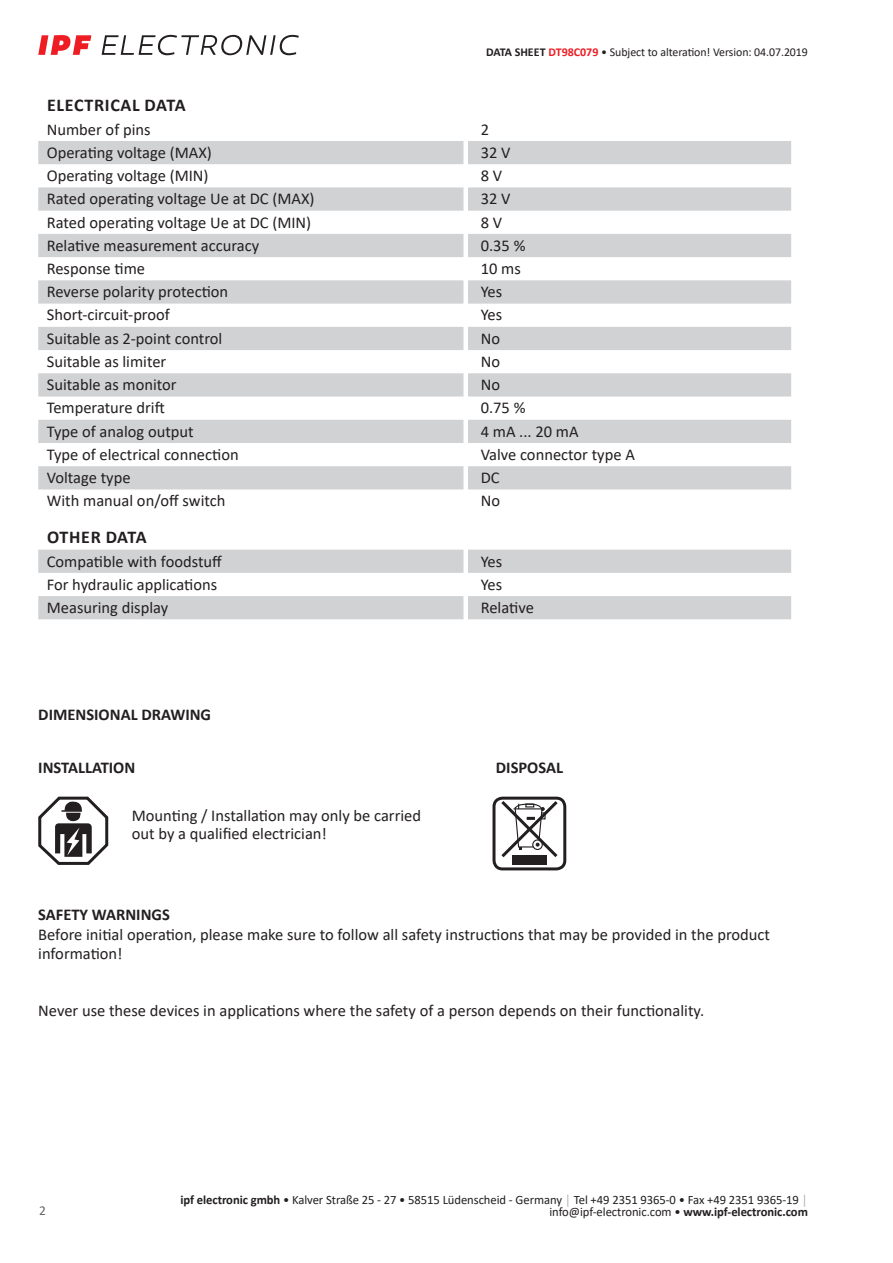
<style>
.page{position:relative;width:893px;height:1263px;background:#fff}
.page>*{position:absolute;margin:0;border:0;box-sizing:border-box;transform-origin:0 0}
.t1{font:700 18px "Calibri";letter-spacing:.04em;color:#231f20}
.t2{font:700 18px "Calibri";letter-spacing:.015em;color:#231f20}
.t3{font:16.5px/18px "Calibri";color:#231f20}
.t4{font:700 16.5px "Calibri";color:#231f20}
.t5{font:13.5px "Calibri";color:#636366}
.t6{font:12.75px/12.6px "Calibri";letter-spacing:-.005em;color:#231f20;text-align:right}
.t7{font:12px "Calibri";letter-spacing:-.005em;color:#231f20}
.s1{font-weight:700}
.s2{font-weight:700;color:#ee1d23}
.s3{color:#a8a9ad}
</style>
<div class="page">
<svg style="left:102px;top:35px;width:197px;height:20px"></svg>
<svg style="left:38px;top:35px;width:53px;height:20px"></svg>
<svg style="left:38px;top:141px;width:753px;height:348px;fill:#d1d2d4"></svg>
<svg style="left:38px;top:550px;width:753px;height:69px;fill:#d1d2d4"></svg>
<svg style="left:38px;top:796px;width:71px;height:69px"></svg>
<div style="left:492px;top:797px;width:74px;height:73px;border:3px solid #231f20;border-radius:9px"></div>
<div style="left:512px;top:855px;width:35px;height:9px;background:#231f20"></div>
<svg style="left:498px;top:798px;width:63px;height:60px"></svg>
<p class="t7" style="left:486px;top:44px;width:323px"><span class="s1">DATA SHEET</span> <span class="s2">DT98C079</span> • Subject to alteration! Version: 04.07.2019</p>
<p class="t1" style="left:47px;top:93px;width:140px">ELECTRICAL DATA</p>
<p class="t3" style="left:47px;top:120px;width:105px">Number of pins</p>
<p class="t3" style="left:481px;top:120px;width:10px">2</p>
<p class="t3" style="left:47px;top:143px;width:167px">Operating voltage (MAX)</p>
<p class="t3" style="left:481px;top:143px;width:31px">32 V</p>
<p class="t3" style="left:47px;top:166px;width:163px">Operating voltage (MIN)</p>
<p class="t3" style="left:481px;top:166px;width:23px">8V</p>
<p class="t3" style="left:47px;top:189px;width:269px">Rated operating voltage Ue at DC (MAX)</p>
<p class="t3" style="left:481px;top:189px;width:31px">32 V</p>
<p class="t3" style="left:47px;top:213px;width:266px">Rated operating voltage Ue at DC (MIN)</p>
<p class="t3" style="left:481px;top:213px;width:23px">8V</p>
<p class="t3" style="left:47px;top:236px;width:214px">Relative measurement accuracy</p>
<p class="t3" style="left:481px;top:236px;width:46px">0.35 %</p>
<p class="t3" style="left:47px;top:259px;width:100px">Response time</p>
<p class="t3" style="left:481px;top:259px;width:42px">10 ms</p>
<p class="t3" style="left:47px;top:282px;width:183px">Reverse polarity protection</p>
<p class="t3" style="left:481px;top:282px;width:23px">Yes</p>
<p class="t3" style="left:47px;top:306px;width:125px">Short-circuit-proof</p>
<p class="t3" style="left:481px;top:306px;width:23px">Yes</p>
<p class="t3" style="left:47px;top:329px;width:177px">Suitable as 2-point control</p>
<p class="t3" style="left:481px;top:329px;width:21px">No</p>
<p class="t3" style="left:47px;top:352px;width:121px">Suitable as limiter</p>
<p class="t3" style="left:481px;top:352px;width:21px">No</p>
<p class="t3" style="left:47px;top:375px;width:131px">Suitable as monitor</p>
<p class="t3" style="left:481px;top:375px;width:21px">No</p>
<p class="t3" style="left:47px;top:398px;width:120px">Temperature drift</p>
<p class="t3" style="left:481px;top:398px;width:46px">0.75 %</p>
<p class="t3" style="left:47px;top:422px;width:149px">Type of analog output</p>
<p class="t3" style="left:481px;top:422px;width:99px">4 mA ... 20 mA</p>
<p class="t3" style="left:47px;top:445px;width:193px">Type of electrical connection</p>
<p class="t3" style="left:481px;top:445px;width:156px">Valve connector type A</p>
<p class="t3" style="left:47px;top:468px;width:85px">Voltage type</p>
<p class="t3" style="left:481px;top:468px;width:20px">DC</p>
<p class="t3" style="left:47px;top:491px;width:180px">With manual on/off switch</p>
<p class="t3" style="left:481px;top:491px;width:21px">No</p>
<p class="t2" style="left:47px;top:524px;width:101px">OTHER DATA</p>
<p class="t3" style="left:47px;top:552px;width:177px">Compatible with foodstuff</p>
<p class="t3" style="left:481px;top:552px;width:23px">Yes</p>
<p class="t3" style="left:47px;top:575px;width:172px">For hydraulic applications</p>
<p class="t3" style="left:481px;top:575px;width:23px">Yes</p>
<p class="t3" style="left:47px;top:598px;width:123px">Measuring display</p>
<p class="t3" style="left:481px;top:598px;width:55px">Relative</p>
<p class="t4" style="left:38px;top:703px;width:174px">DIMENSIONAL DRAWING</p>
<p class="t4" style="left:38px;top:756px;width:99px">INSTALLATION</p>
<p class="t4" style="left:496px;top:756px;width:69px">DISPOSAL</p>
<p class="t3" style="left:132px;top:806px;width:291px">Mounting / Installation may only be carried out by a qualified electrician!</p>
<p class="t4" style="left:38px;top:903px;width:133px">SAFETY WARNINGS</p>
<p class="t3" style="left:38px;top:924px;width:733px;line-height:19.8px">Before initial operation, please make sure to follow all safety instructions that may be provided in the product information!</p>
<p class="t3" style="left:38px;top:1001px;width:667px">Never use these devices in applications where the safety of a person depends on their functionality.</p>
<p class="t5" style="left:39px;top:1201px;width:8px">2</p>
<p class="t6" style="left:180px;top:1193px;width:629px"><span class="s1">ipf electronic gmbh</span> • Kalver Straße 25 - 27 • 58515 Lüdenscheid - Germany <span class="s3">│</span> Tel +49 2351 9365-0 • Fax +49 2351 9365-19 <span class="s3">│ </span>info@ipf-electronic.com • <span class="s1">www.ipf-electronic.com</span></p>
</div>
